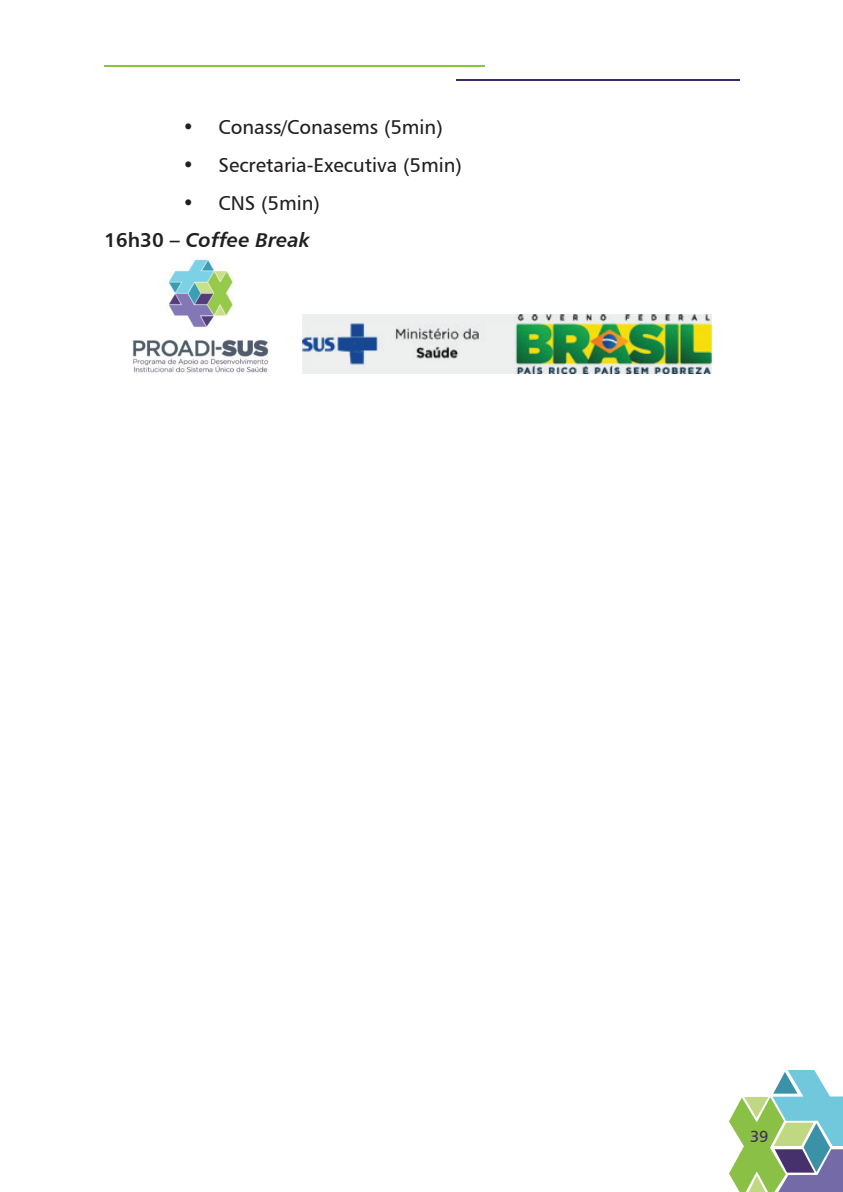
<style>
.page{position:relative;width:843px;height:1192px;background:#fff}
.page>*{position:absolute;margin:0;border:0;box-sizing:border-box;transform-origin:0 0}
.t1{font:20px "Humanist 777 BT Roman B";color:#231f20}
.t2{font:20px/37.6px "Humanist 777 BT Bold Italic B";color:#231f20}
.t3{font:16px "Humanist 777 BT Roman B";color:#3c2668}
.s1{font-family:"Humanist 777 BT Roman B"}
.s2{font-family:"Humanist 777 BT Bold B"}
</style>
<div class="page">
<hr style="left:456px;top:80px;width:283px;height:1px;background:#3c2668">
<hr style="left:104px;top:65px;width:380px;height:1px;background:#89c53f">
<img style="left:132px;top:259px;width:136px;height:114px">
<img style="left:302px;top:315px;width:409px;height:58px">
<svg style="left:729px;top:1070px;width:114px;height:122px"></svg>
<p class="t1" style="left:182px;top:115px;width:262px">• Conass/Conasems (5min)</p>
<p class="t1" style="left:182px;top:153px;width:281px">• Secretaria-Executiva (5min)</p>
<p class="t2" style="left:104px;top:183px;width:217px;text-indent:78px"><span class="s1">• CNS (5min)<br></span><span class="s2">16h30 –</span> Coffee Break</p>
<p class="t3" style="left:750px;top:1126px;width:20px">39</p>
</div>
